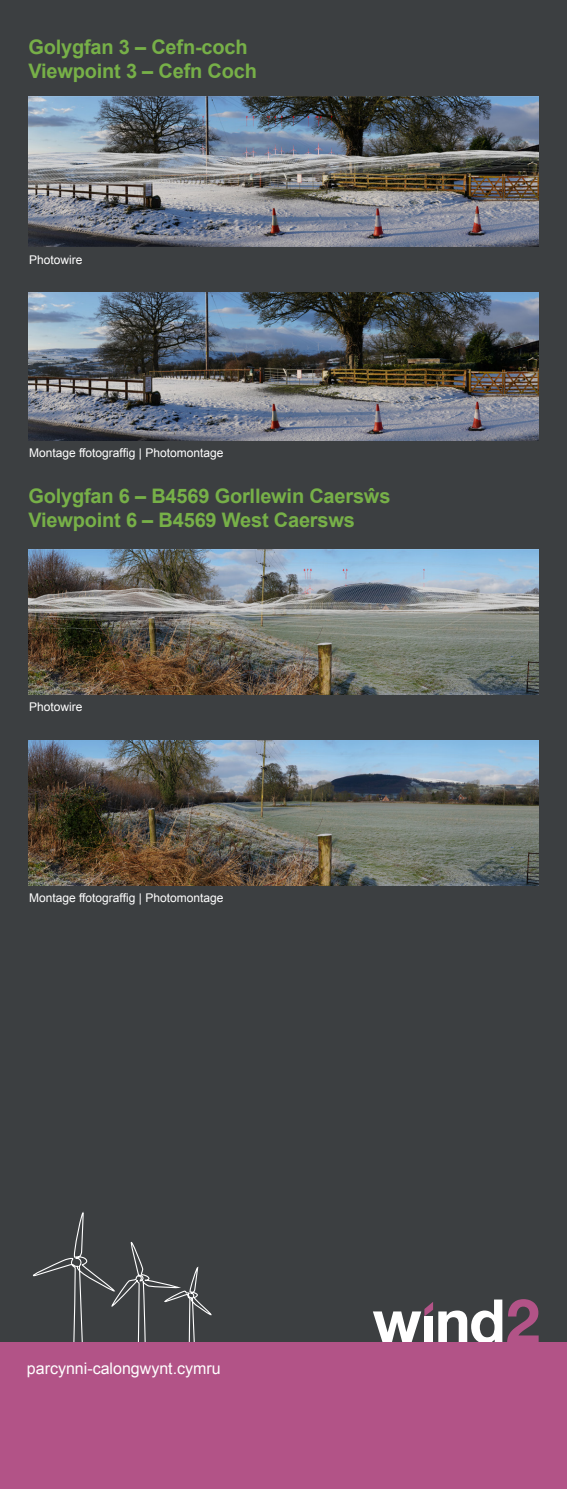
<style>
.page{position:relative;width:567px;height:1489px;background:#fff}
.page>*{position:absolute;margin:0;border:0;box-sizing:border-box;transform-origin:0 0}
.t1{font:700 20px/24px "Arial";letter-spacing:-.01em;color:#77b048}
.t2{font:16px "Arial";color:#fff}
.t3{font:12px "Arial";color:#fff}
</style>
<div class="page">
<div style="left:0;top:0;width:567px;height:1488px;background:#3c3f41"></div>
<img style="left:28px;top:97px;width:511px;height:149px">
<img style="left:28px;top:549px;width:511px;height:145px">
<img style="left:28px;top:292px;width:511px;height:148px">
<img style="left:28px;top:740px;width:511px;height:145px">
<svg style="left:32px;top:1211px;width:507px;height:131px"></svg>
<div style="left:0;top:1342px;width:567px;height:146px;background:#b25387"></div>
<p class="t1" style="left:28px;top:36px;width:230px">Golygfan 3 – Cefn-coch<br>Viewpoint 3 – Cefn Coch</p>
<p class="t3" style="left:29px;top:252px;width:55px">Photowire</p>
<p class="t3" style="left:29px;top:445px;width:196px">Montage ffotograffig | Photomontage</p>
<p class="t1" style="left:28px;top:485px;width:364px">Golygfan 6 – B4569 Gorllewin Caersŵs</p>
<p class="t1" style="left:28px;top:509px;width:328px">Viewpoint 6 – B4569 West Caersws</p>
<p class="t3" style="left:29px;top:699px;width:55px">Photowire</p>
<p class="t3" style="left:29px;top:890px;width:196px">Montage ffotograffig | Photomontage</p>
<p class="t2" style="left:27px;top:1357px;width:195px">parcynni-calongwynt.cymru</p>
</div>
